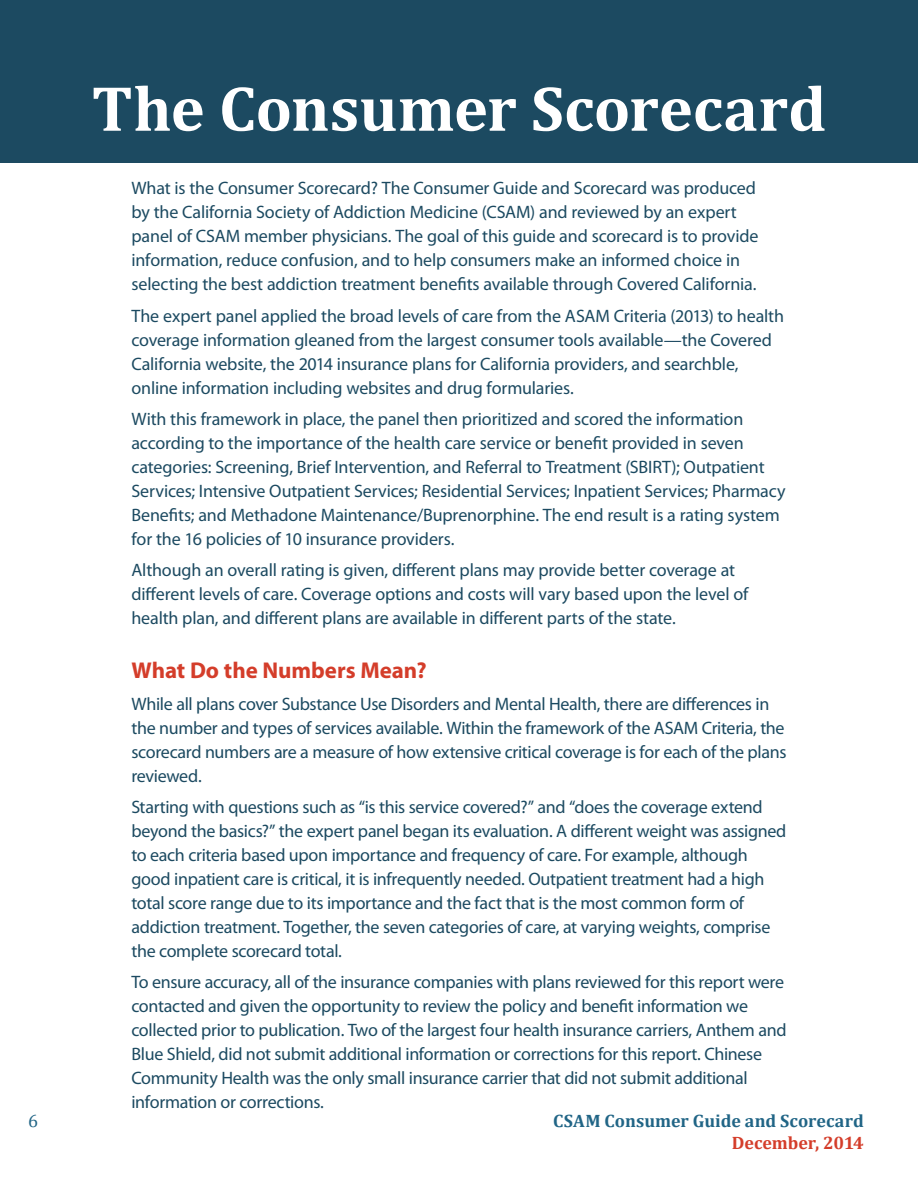
<style>
.page{position:relative;width:918px;height:1188px;background:#fff}
.page>*{position:absolute;margin:0;border:0;box-sizing:border-box;transform-origin:0 0}
.t1{font:700 64.5px "Cambria";letter-spacing:-.005em;color:#fff}
.t2{font:700 22.95px "Myriad Pro";color:#d43d2a}
.t3{font:18px/24px "Myriad Pro";letter-spacing:-.015em;color:#1c4a61}
.t4{font:700 18px "Cambria";letter-spacing:.005em;color:#216586}
.t5{font:700 18px "Cambria";letter-spacing:-.005em;color:#d43d2a}
.t6{font:18px "Cambria";color:#216586}
</style>
<div class="page">
<div style="left:0;top:0;width:918px;height:163px;background:#1c4a61"></div>
<h1 class="t1" style="left:92px;top:69px;width:736px">The Consumer Scorecard</h1>
<p class="t3" style="left:131px;top:177px;width:629px">What is the Consumer Scorecard? The Consumer Guide and Scorecard was produced by the California Society of Addiction Medicine (CSAM) and reviewed by an expert panel of CSAM member physicians. The goal of this guide and scorecard is to provide information, reduce confusion, and to help consumers make an informed choice in selecting the best addiction treatment benefits available through Covered California.</p>
<p class="t3" style="left:131px;top:304px;width:654px">The expert panel applied the broad levels of care from the ASAM Criteria (2013) to health coverage information gleaned from the largest consumer tools available—the Covered California website, the 2014 insurance plans for California providers, and searchble, online information including websites and drug formularies.</p>
<p class="t3" style="left:131px;top:407px;width:656px">With this framework in place, the panel then prioritized and scored the information according to the importance of the health care service or benefit provided in seven categories: Screening, Brief Intervention, and Referral to Treatment (SBIRT); Outpatient Services; Intensive Outpatient Services; Residential Services; Inpatient Services; Pharmacy Benefits; and Methadone Maintenance/Buprenorphine. The end result is a rating system for the 16 policies of 10 insurance providers.</p>
<p class="t3" style="left:131px;top:559px;width:618px">Although an overall rating is given, different plans may provide better coverage at different levels of care. Coverage options and costs will vary based upon the level of health plan, and different plans are available in different parts of the state.</p>
<p class="t2" style="left:131px;top:658px;width:297px">What Do the Numbers Mean?</p>
<p class="t3" style="left:131px;top:692px;width:657px">While all plans cover Substance Use Disorders and Mental Health, there are differences in the number and types of services available. Within the framework of the ASAM Criteria, the scorecard numbers are a measure of how extensive critical coverage is for each of the plans reviewed.</p>
<p class="t3" style="left:131px;top:795px;width:657px">Starting with questions such as “is this service covered?” and “does the coverage extend beyond the basics?” the expert panel began its evaluation. A different weight was assigned to each criteria based upon importance and frequency of care. For example, although good inpatient care is critical, it is infrequently needed. Outpatient treatment had a high total score range due to its importance and the fact that is the most common form of addiction treatment. Together, the seven categories of care, at varying weights, comprise the complete scorecard total.</p>
<p class="t3" style="left:131px;top:971px;width:657px">To ensure accuracy, all of the insurance companies with plans reviewed for this report were contacted and given the opportunity to review the policy and benefit information we collected prior to publication. Two of the largest four health insurance carriers, Anthem and Blue Shield, did not submit additional information or corrections for this report. Chinese Community Health was the only small insurance carrier that did not submit additional information or corrections.</p>
<p class="t6" style="left:28px;top:1110px;width:11px">6</p>
<p class="t4" style="left:553px;top:1110px;width:312px">CSAM Consumer Guide and Scorecard</p>
<p class="t5" style="left:732px;top:1132px;width:134px">December, 2014</p>
</div>
